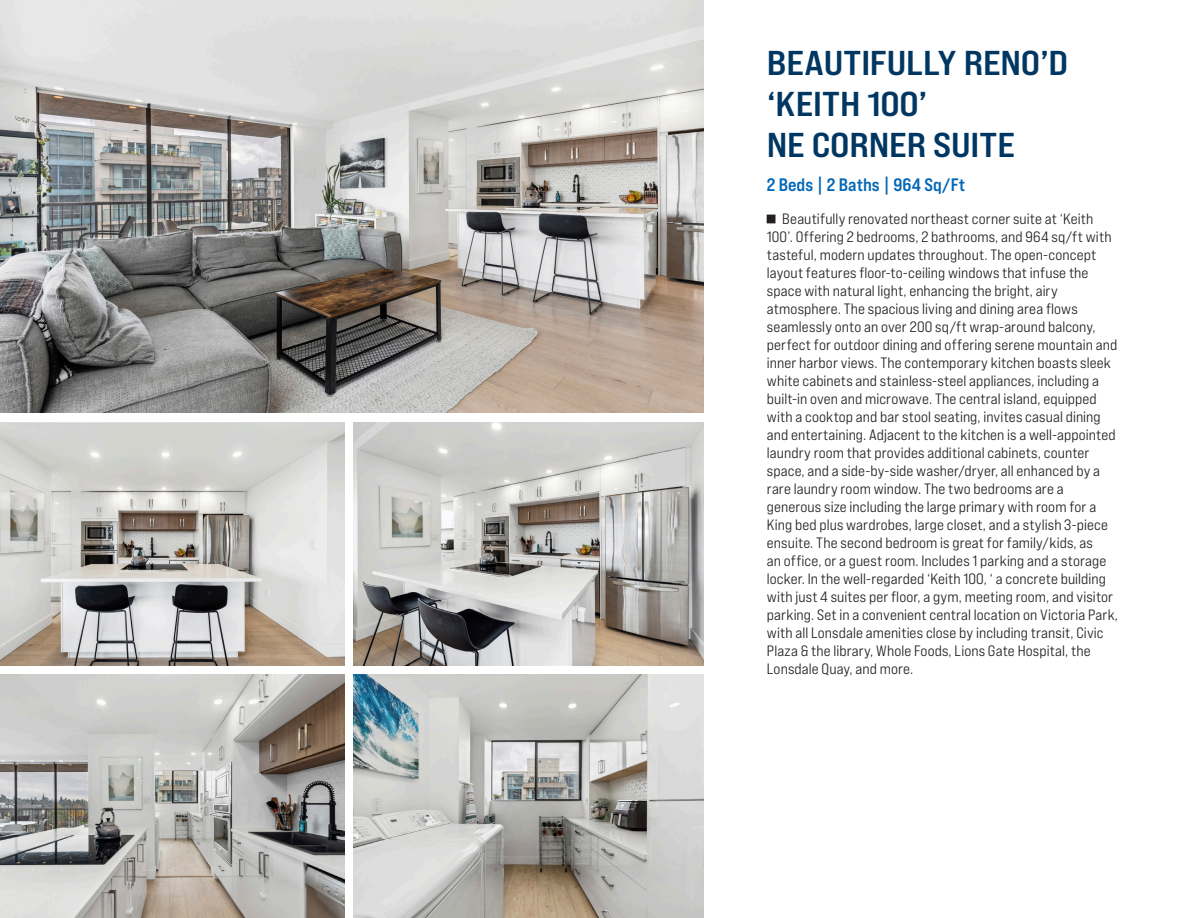
<style>
.page{position:relative;width:1188px;height:918px;background:#fff}
.page>*{position:absolute;margin:0;border:0;box-sizing:border-box;transform-origin:0 0}
.t1{font:34.5px "Bebas Neue Pro Exp Bd";color:#003762;scale:1.1 1}
.t2{font:18px "Bebas Neue Pro Exp Bd";color:#0066b7}
.t3{font:15px/18px "Bebas Neue Pro Exp Md";letter-spacing:.01em;color:#231f20}
</style>
<div class="page">
<div style="left:767px;top:215px;width:8px;height:8px;background:#231f20"></div>
<img style="left:0;top:0;width:703px;height:413px">
<img style="left:354px;top:422px;width:350px;height:243px">
<img style="left:0;top:422px;width:344px;height:243px">
<img style="left:0;top:675px;width:344px;height:243px">
<img style="left:354px;top:675px;width:350px;height:243px">
<p class="t1" style="left:767px;top:41px;width:275px">BEAUTIFULLY RENO’D</p>
<p class="t1" style="left:767px;top:83px;width:148px">‘KEITH 100’</p>
<p class="t1" style="left:767px;top:124px;width:227px">NE CORNER SUITE</p>
<p class="t2" style="left:767px;top:173px;width:200px">2 Beds | 2 Baths | 964 Sq/Ft</p>
<p class="t3" style="left:767px;top:210px;width:346px;text-indent:15px">Beautifully renovated northeast corner suite at ‘Keith 100’. Offering 2 bedrooms, 2 bathrooms, and 964 sq/ft with tasteful, modern updates throughout. The open-concept layout features floor-to-ceiling windows that infuse the space with natural light, enhancing the bright, airy</p>
<p class="t3" style="left:767px;top:300px;width:352px">atmosphere. The spacious living and dining area flows seamlessly onto an over 200 sq/ft wrap-around balcony, perfect for outdoor dining and offering serene mountain and inner harbor views. The contemporary kitchen boasts sleek white cabinets and stainless-steel appliances, including a built-in oven and microwave. The central island, equipped with a cooktop and bar stool seating, invites casual dining and entertaining. Adjacent to the kitchen is a well-appointed laundry room that provides additional cabinets, counter space, and a side-by-side washer/dryer, all enhanced by a rare laundry room window. The two bedrooms are a</p>
<p class="t3" style="left:767px;top:498px;width:353px">generous size including the large primary with room for a King bed plus wardrobes, large closet, and a stylish 3-piece ensuite. The second bedroom is great for family/kids, as<br>an office, or a guest room. Includes 1 parking and a storage locker. In the well-regarded ‘Keith 100, ‘ a concrete building with just 4 suites per floor, a gym, meeting room, and visitor parking. Set in a convenient central location on Victoria Park, with all Lonsdale amenities close by including transit, Civic Plaza &amp; the library, Whole Foods, Lions Gate Hospital, the Lonsdale Quay, and more.</p>
</div>
